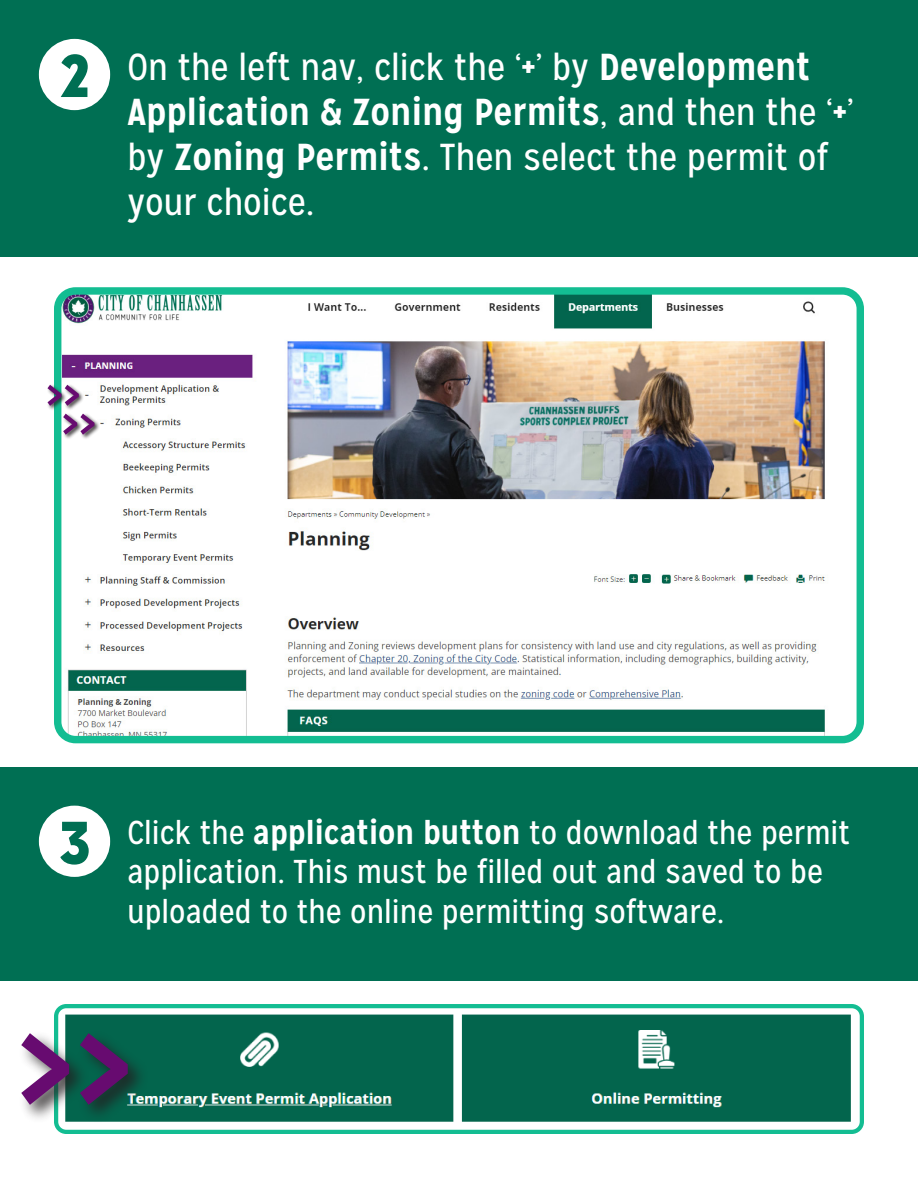
<style>
.page{position:relative;width:918px;height:1188px;background:#fff}
.page>*{position:absolute;margin:0;border:0;box-sizing:border-box;transform-origin:0 0}
.t1{font:900 60px "Mission Gothic";color:#006f53}
.t2{font:37.5px/45px "Mission Gothic";color:#fff}
.t3{font:33px/39.6px "Mission Gothic";color:#fff}
.s1{font-weight:700}
</style>
<div class="page">
<div style="left:0;top:0;width:918px;height:256px;background:#006f53"></div>
<div style="left:0;top:767px;width:918px;height:214px;background:#006f53"></div>
<div style="left:39px;top:39px;width:71px;height:71px;background:#fff;border-radius:50%"></div>
<div style="left:39px;top:806px;width:71px;height:71px;background:#fff;border-radius:50%"></div>
<img style="left:62px;top:295px;width:794px;height:440px">
<div style="left:54px;top:287px;width:810px;height:456px;border:7px solid #13bd92;border-radius:18px"></div>
<div style="left:47px;top:384px;width:38px;height:27px;background:#231f20;opacity:.8"></div>
<svg style="left:48px;top:385px;width:31px;height:21px"></svg>
<div style="left:63px;top:413px;width:37px;height:27px;background:#231f20;opacity:.8"></div>
<svg style="left:63px;top:414px;width:31px;height:21px"></svg>
<img style="left:59px;top:1009px;width:800px;height:120px">
<div style="left:54px;top:1004px;width:810px;height:130px;border:4px solid #13bd92;border-radius:10px"></div>
<div style="left:18px;top:1030px;width:130px;height:94px;background:#231f20;opacity:.8"></div>
<svg style="left:21px;top:1033px;width:48px;height:72px"></svg>
<svg style="left:80px;top:1033px;width:48px;height:72px;background:#2e3855"></svg>
<p class="t1" style="left:60px;top:37px;width:30px">2</p>
<p class="t2" style="left:127px;top:45px;width:728px">On the left nav, click the ‘<span class="s1">+</span>’ by <span class="s1">Development Application &amp; Zoning Permits</span>, and then the ‘<span class="s1">+</span>’ by <span class="s1">Zoning Permits</span>. Then select the permit of your choice.</p>
<p class="t1" style="left:59px;top:804px;width:32px">3</p>
<p class="t3" style="left:127px;top:813px;width:724px">Click the <span class="s1">application button</span> to download the permit application. This must be filled out and saved to be uploaded to the online permitting software.</p>
</div>
